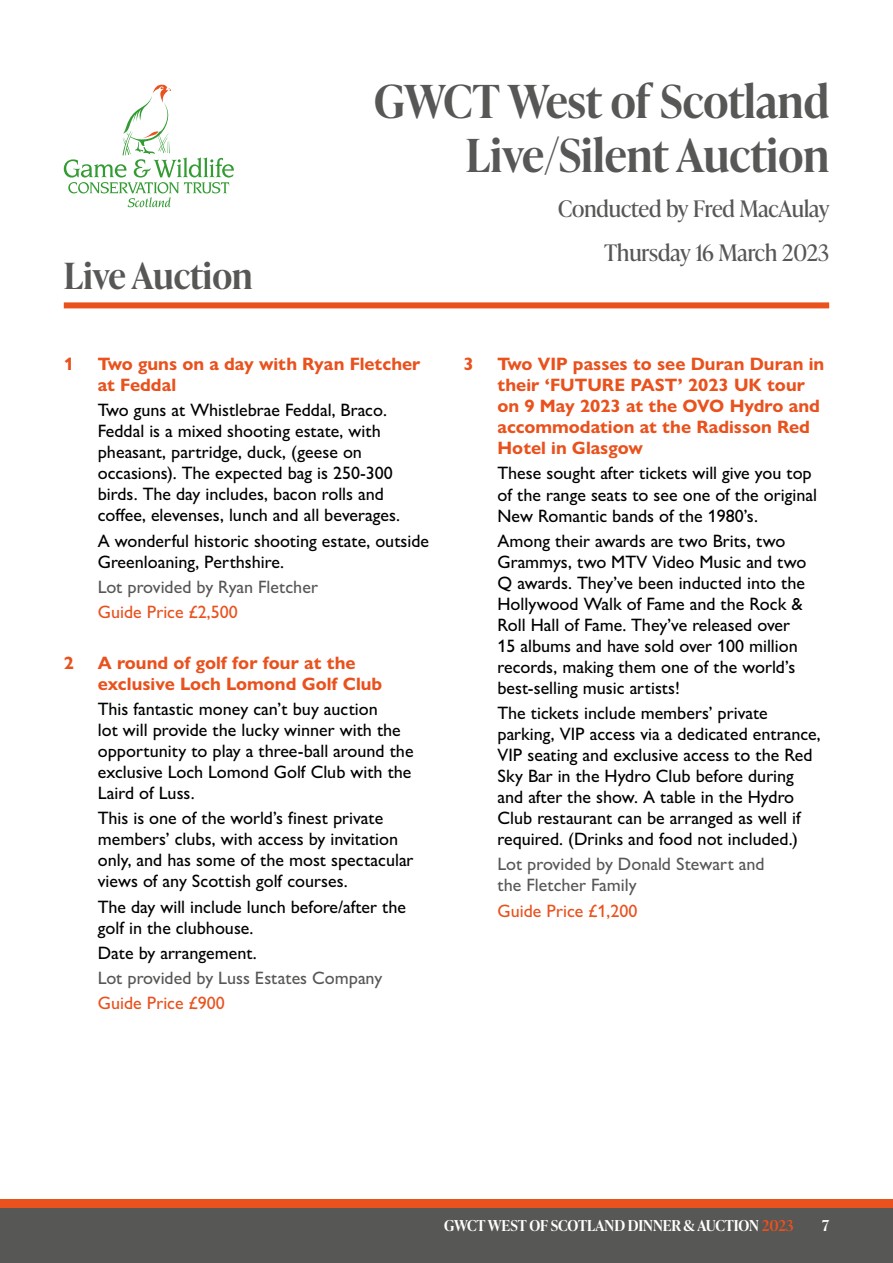
<style>
.page{position:relative;width:893px;height:1263px;background:#fff}
.page>*{position:absolute;margin:0;border:0;box-sizing:border-box;transform-origin:0 0}
.t1{font:600 45.45px/54.6px "Ivy Presto Headline";color:#575756;text-align:right}
.t2{font:600 36px "Ivy Presto Headline";color:#575756}
.t3{font:22.8px/44.2px "Ivy Presto Headline";letter-spacing:-.005em;color:#575756;text-align:right}
.t4{font:500 18px/21px "Gill Sans Nova";color:#000}
.t5{font:700 18px/21px "Gill Sans Nova";color:#e9511d}
.t6{font:500 18px/21px "Gill Sans Nova";color:#575756}
.t7{font:500 18px "Gill Sans Nova";color:#e9511d}
.t8{font:600 15px "Ivy Presto Headline";color:#fff}
.s1{color:#e9511d}
</style>
<div class="page">
<div style="left:64px;top:302px;width:765px;height:6px;background:#e9511d"></div>
<svg style="left:64px;top:84px;width:170px;height:123px"></svg>
<div style="left:0;top:1208px;width:893px;height:55px;background:#575756"></div>
<div style="left:0;top:1199px;width:893px;height:9px;background:#e9511d"></div>
<h2 class="t2" style="left:64px;top:250px;width:190px">Live Auction</h2>
<h1 class="t1" style="left:374px;top:72px;width:456px">GWCT West of Scotland<br>Live/Silent Auction</h1>
<p class="t3" style="left:558px;top:185px;width:273px">Conducted by Fred MacAulay<br>Thursday 16 March 2023</p>
<p class="t5" style="left:64px;top:353px;width:12px">1</p>
<p class="t5" style="left:98px;top:353px;width:324px">Two guns on a day with Ryan Fletcher at Feddal</p>
<p class="t4" style="left:98px;top:399px;width:304px">Two guns at Whistlebrae Feddal, Braco.<br>Feddal is a mixed shooting estate, with pheasant, partridge, duck, (geese on occasions). The expected bag is 250-300 birds. The day includes, bacon rolls and coffee, elevenses, lunch and all beverages.</p>
<p class="t4" style="left:98px;top:530px;width:333px">A wonderful historic shooting estate, outside<br>Greenloaning, Perthshire.</p>
<p class="t6" style="left:98px;top:576px;width:222px">Lot provided by Ryan Fletcher</p>
<p class="t7" style="left:98px;top:601px;width:141px">Guide Price £2,500</p>
<p class="t5" style="left:64px;top:652px;width:12px">2</p>
<p class="t5" style="left:98px;top:652px;width:286px">A round of golf for four at the exclusive Loch Lomond Golf Club</p>
<p class="t4" style="left:98px;top:698px;width:317px">This fantastic money can’t buy auction<br>lot will provide the lucky winner with the opportunity to play a three-ball around the exclusive Loch Lomond Golf Club with the Laird of Luss.</p>
<p class="t4" style="left:98px;top:807px;width:317px">This is one of the world’s finest private members’ clubs, with access by invitation only, and has some of the most spectacular views of any Scottish golf courses.</p>
<p class="t4" style="left:98px;top:896px;width:310px">The day will include lunch before/after the golf in the clubhouse.</p>
<p class="t4" style="left:98px;top:942px;width:161px">Date by arrangement.</p>
<p class="t6" style="left:98px;top:967px;width:286px">Lot provided by Luss Estates Company</p>
<p class="t7" style="left:98px;top:992px;width:128px">Guide Price £900</p>
<p class="t5" style="left:463px;top:353px;width:12px">3</p>
<p class="t5" style="left:497px;top:353px;width:328px">Two VIP passes to see Duran Duran in their ‘FUTURE PAST’ 2023 UK tour on 9 May 2023 at the OVO Hydro and accommodation at the Radisson Red<br>Hotel in Glasgow</p>
<p class="t4" style="left:497px;top:463px;width:321px">These sought after tickets will give you top of the range seats to see one of the original<br>New Romantic bands of the 1980’s.</p>
<p class="t4" style="left:497px;top:530px;width:310px">Among their awards are two Brits, two Grammys, two MTV Video Music and two Q awards. They’ve been inducted into the Hollywood Walk of Fame and the Rock &amp; Roll Hall of Fame. They’ve released over 15 albums and have sold over 100 million records, making them one of the world’s best-selling music artists!</p>
<p class="t4" style="left:497px;top:702px;width:325px">The tickets include members’ private parking, VIP access via a dedicated entrance, VIP seating and exclusive access to the Red Sky Bar in the Hydro Club before during and after the show. A table in the Hydro Club restaurant can be arranged as well if required. (Drinks and food not included.)</p>
<p class="t6" style="left:497px;top:853px;width:269px">Lot provided by Donald Stewart and the Fletcher Family</p>
<p class="t7" style="left:497px;top:899px;width:141px">Guide Price £1,200</p>
<p class="t8" style="left:444px;top:1215px;width:351px">GWCT WEST OF SCOTLAND DINNER &amp; AUCTION <span class="s1">2023</span></p>
<p class="t8" style="left:822px;top:1215px;width:9px">7</p>
</div>
